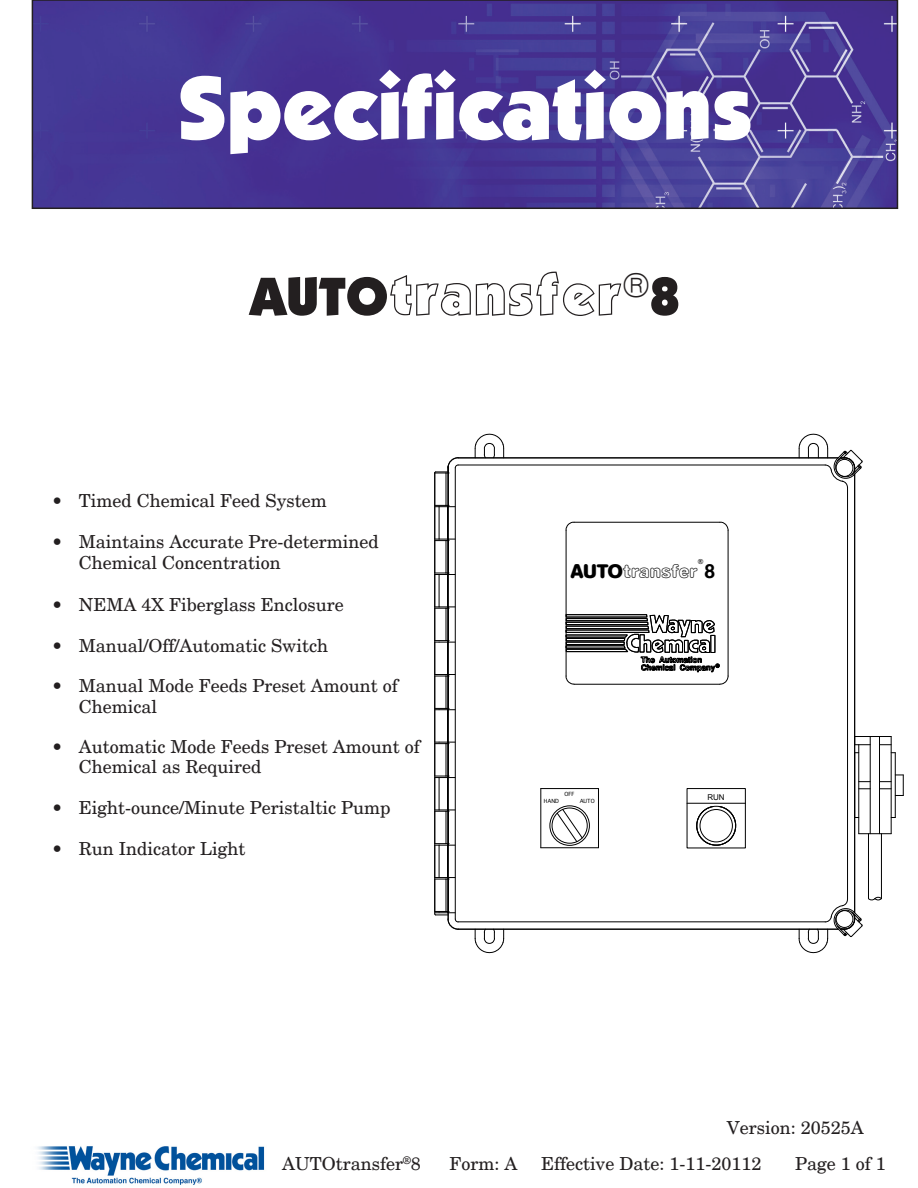
<style>
.page{position:relative;width:918px;height:1188px;background:#fff}
.page>*{position:absolute;margin:0;border:0;box-sizing:border-box;transform-origin:0 0}
.t1{font:900 90px "Itc Kabel";color:#fff}
.t2{font:54px "Kabel Outline";color:#231f20}
.t3{font:19.5px "AG Book Rounded Bold Outline";color:#000}
.t4{font:18px/20.2px "New Century Schlbk";color:#231f20}
.t5{font:10.5px "New Century Schlbk";color:#231f20}
.t6{font:7.95px "Arial";color:#000}
.t7{font:6.45px "Geneva";color:#000}
.t8{font:5.4px "Geneva";color:#000}
.s1{font-family:"Itc Kabel";font-weight:900}
.s2{font-family:"AG Book Rounded";font-weight:700}
.s3{font-family:"Helvetica";font-weight:700}
.s4{font-size:18px}
</style>
<div class="page">
<hr style="left:574px;top:522px;width:146px;height:1px;background:#000">
<svg style="left:565px;top:522px;width:10px;height:9px"></svg>
<hr style="left:566px;top:530px;width:1px;height:146px;background:#000">
<svg style="left:719px;top:522px;width:10px;height:9px"></svg>
<hr style="left:728px;top:530px;width:1px;height:146px;background:#000">
<svg style="left:565px;top:614px;width:164px;height:71px"></svg>
<hr style="left:847px;top:487px;width:1px;height:413px;background:#000">
<hr style="left:458px;top:465px;width:367px;height:1px;background:#000">
<hr style="left:458px;top:922px;width:367px;height:1px;background:#000">
<hr style="left:455px;top:468px;width:1px;height:451px;background:#000">
<hr style="left:434px;top:473px;width:1px;height:441px;background:#000">
<hr style="left:448px;top:468px;width:1px;height:451px;background:#000">
<hr style="left:458px;top:458px;width:380px;height:1px;background:#000">
<hr style="left:854px;top:474px;width:1px;height:439px;background:#000">
<hr style="left:458px;top:929px;width:380px;height:1px;background:#000">
<svg style="left:798px;top:433px;width:65px;height:55px"></svg>
<svg style="left:475px;top:928px;width:29px;height:26px"></svg>
<svg style="left:475px;top:433px;width:29px;height:26px"></svg>
<hr style="left:891px;top:737px;width:1px;height:97px;background:#000">
<hr style="left:855px;top:736px;width:36px;height:1px;background:#000">
<hr style="left:858px;top:745px;width:1px;height:89px;background:#000">
<hr style="left:859px;top:833px;width:32px;height:1px;background:#000">
<hr style="left:895px;top:753px;width:1px;height:65px;background:#000">
<svg style="left:880px;top:775px;width:24px;height:21px"></svg>
<hr style="left:870px;top:737px;width:1px;height:97px;background:#000">
<hr style="left:879px;top:737px;width:1px;height:97px;background:#000">
<svg style="left:855px;top:737px;width:15px;height:8px"></svg>
<hr style="left:868px;top:834px;width:1px;height:65px;background:#000">
<hr style="left:881px;top:834px;width:1px;height:65px;background:#000">
<svg style="left:798px;top:897px;width:84px;height:57px"></svg>
<div style="left:687px;top:788px;width:59px;height:60px;border:1px solid #000"></div>
<hr style="left:687px;top:803px;width:58px;height:1px;background:#000">
<svg style="left:695px;top:806px;width:42px;height:41px"></svg>
<hr style="left:435px;top:811px;width:1px;height:33px;background:#000">
<hr style="left:435px;top:879px;width:1px;height:32px;background:#000">
<hr style="left:435px;top:744px;width:1px;height:32px;background:#000">
<hr style="left:435px;top:676px;width:1px;height:32px;background:#000">
<hr style="left:435px;top:608px;width:1px;height:33px;background:#000">
<hr style="left:435px;top:473px;width:1px;height:32px;background:#000">
<hr style="left:435px;top:541px;width:1px;height:32px;background:#000">
<hr style="left:435px;top:778px;width:1px;height:32px;background:#000">
<hr style="left:435px;top:845px;width:1px;height:33px;background:#000">
<hr style="left:435px;top:575px;width:1px;height:32px;background:#000">
<hr style="left:435px;top:710px;width:1px;height:32px;background:#000">
<hr style="left:435px;top:507px;width:1px;height:32px;background:#000">
<hr style="left:435px;top:642px;width:1px;height:33px;background:#000">
<hr style="left:446px;top:811px;width:1px;height:33px;background:#000">
<hr style="left:446px;top:879px;width:1px;height:32px;background:#000">
<hr style="left:446px;top:744px;width:1px;height:32px;background:#000">
<hr style="left:446px;top:676px;width:1px;height:32px;background:#000">
<hr style="left:446px;top:608px;width:1px;height:33px;background:#000">
<hr style="left:446px;top:473px;width:1px;height:32px;background:#000">
<hr style="left:446px;top:541px;width:1px;height:32px;background:#000">
<hr style="left:447px;top:845px;width:1px;height:33px;background:#000">
<hr style="left:447px;top:710px;width:1px;height:32px;background:#000">
<hr style="left:447px;top:642px;width:1px;height:33px;background:#000">
<hr style="left:447px;top:507px;width:1px;height:32px;background:#000">
<hr style="left:447px;top:575px;width:1px;height:32px;background:#000">
<hr style="left:447px;top:778px;width:1px;height:32px;background:#000">
<hr style="left:439px;top:845px;width:1px;height:33px;background:#000">
<hr style="left:439px;top:778px;width:1px;height:32px;background:#000">
<hr style="left:439px;top:575px;width:1px;height:32px;background:#000">
<hr style="left:439px;top:507px;width:1px;height:32px;background:#000">
<svg style="left:434px;top:911px;width:25px;height:19px"></svg>
<svg style="left:435px;top:843px;width:20px;height:3px"></svg>
<svg style="left:435px;top:877px;width:20px;height:3px"></svg>
<svg style="left:435px;top:674px;width:20px;height:3px"></svg>
<svg style="left:435px;top:640px;width:20px;height:3px"></svg>
<svg style="left:435px;top:810px;width:20px;height:2px"></svg>
<svg style="left:435px;top:776px;width:20px;height:2px"></svg>
<svg style="left:435px;top:708px;width:20px;height:2px"></svg>
<svg style="left:435px;top:742px;width:20px;height:2px"></svg>
<svg style="left:435px;top:573px;width:20px;height:2px"></svg>
<svg style="left:435px;top:607px;width:20px;height:2px"></svg>
<svg style="left:434px;top:457px;width:25px;height:17px"></svg>
<svg style="left:435px;top:539px;width:20px;height:2px"></svg>
<svg style="left:435px;top:505px;width:20px;height:2px"></svg>
<svg style="left:556px;top:808px;width:27px;height:35px"></svg>
<div style="left:552px;top:808px;width:36px;height:36px;border:1px solid #000;border-radius:50%"></div>
<div style="left:550px;top:806px;width:40px;height:40px;border:1px solid #000;border-radius:50%"></div>
<hr style="left:541px;top:847px;width:57px;height:1px;background:#000">
<hr style="left:541px;top:788px;width:57px;height:1px;background:#000">
<hr style="left:540px;top:789px;width:1px;height:59px;background:#000">
<hr style="left:598px;top:789px;width:1px;height:59px;background:#000">
<img style="left:35px;top:3px;width:860px;height:203px">
<div style="left:32px;top:0;width:866px;height:209px;border:2px solid #231f20"></div>
<img style="left:37px;top:1146px;width:228px;height:39px">
<p class="t1" style="left:177px;top:53px;width:577px">Specifications</p>
<p class="t2" style="left:250px;top:258px;width:431px"><span class="s1">AUTO</span>transfer<sup>®</sup><span class="s1">8</span></p>
<p class="t4" style="left:52px;top:491px;width:277px">• Timed Chemical Feed System</p>
<p class="t4" style="left:79px;top:532px;width:301px;line-height:21px;text-indent:-27px">• Maintains Accurate Pre-determined<br>Chemical Concentration</p>
<p class="t4" style="left:52px;top:594px;width:294px">• NEMA 4X Fiberglass Enclosure</p>
<p class="t4" style="left:52px;top:636px;width:278px">• Manual/Off/Automatic Switch</p>
<p class="t4" style="left:79px;top:676px;width:321px;text-indent:-27px">• Manual Mode Feeds Preset Amount of<br>Chemical</p>
<p class="t4" style="left:79px;top:737px;width:343px;text-indent:-27px">• Automatic Mode Feeds Preset Amount of<br>Chemical as Required</p>
<p class="t4" style="left:52px;top:798px;width:340px">• Eight-ounce/Minute Peristaltic Pump</p>
<p class="t4" style="left:52px;top:839px;width:195px">• Run Indicator Light</p>
<p class="t7" style="left:698px;top:558px;width:7px">®</p>
<p class="t3" style="left:571px;top:560px;width:146px"><span class="s2">AUTO</span>transfer <span class="s3">8</span></p>
<p class="t8" style="left:565px;top:791px;width:11px">OFF</p>
<p class="t8" style="left:544px;top:798px;width:17px">HAND</p>
<p class="t8" style="left:580px;top:798px;width:16px">AUTO</p>
<p class="t6" style="left:707px;top:792px;width:19px">RUN</p>
<p class="t4" style="left:727px;top:1118px;width:139px">Version: 20525A</p>
<p class="t5" style="left:403px;top:1154px;width:19px">®<span class="s4">8</span></p>
<p class="t4" style="left:450px;top:1153px;width:70px">Form: A</p>
<p class="t4" style="left:795px;top:1153px;width:92px">Page 1 of 1</p>
<p class="t4" style="left:282px;top:1153px;width:122px">AUTOtransfer</p>
<p class="t4" style="left:541px;top:1153px;width:222px">Effective Date: 1-11-20112</p>
</div>
